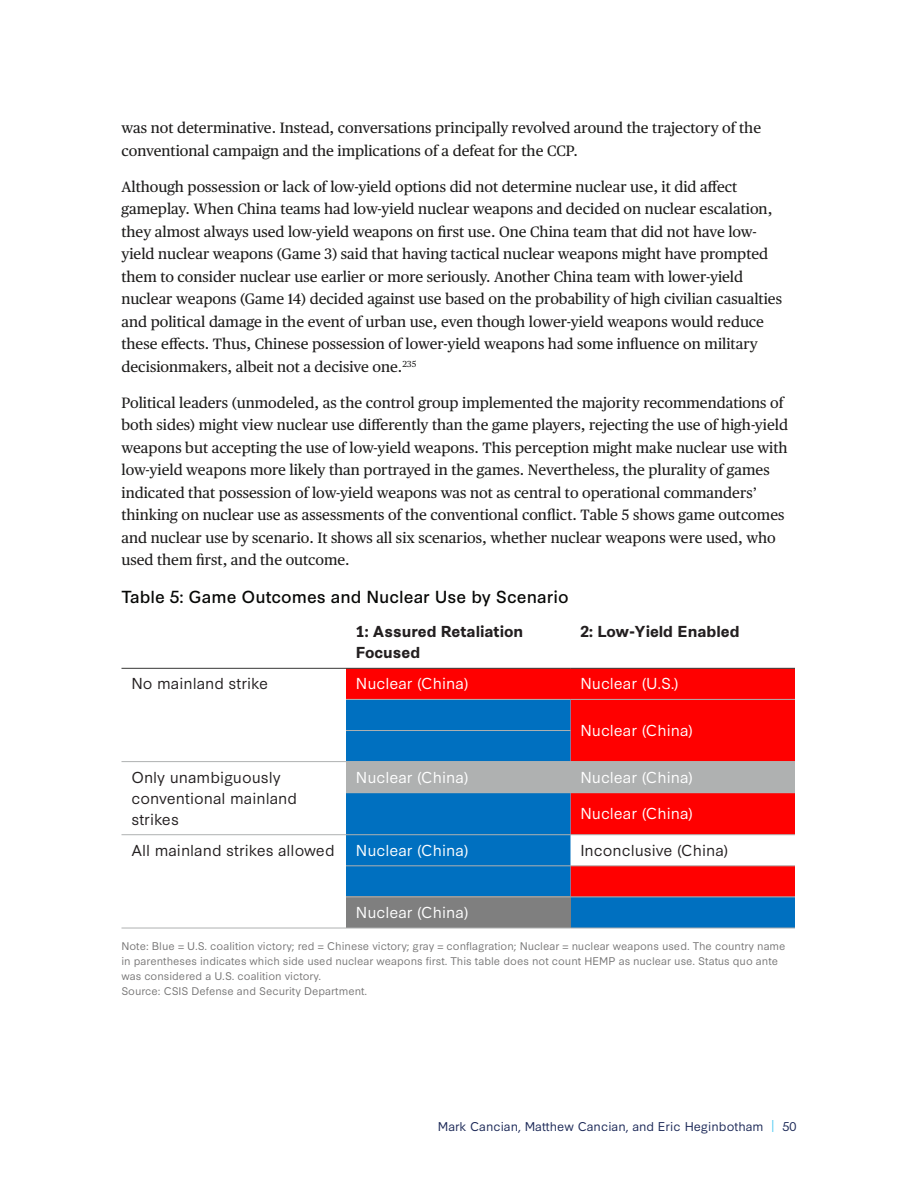
<style>
.page{position:relative;width:918px;height:1188px;background:#fff}
.page>*{position:absolute;margin:0;border:0;box-sizing:border-box;transform-origin:0 0}
.t1{font:16.5px "Synthese";color:#070806}
.t2{font:15px/22.5px "Publico Text";color:#1d1c1b}
.t3{font:15px "Synthese";color:#fff}
.t4{font:15px/21px "Synthese";color:#231f20}
.t5{font:700 15px/21px "Synthese";color:#231f20}
.t6{font:12px "Synthese";color:#1a2756}
.t7{font:10.5px/15px "Synthese";color:#767575}
.s1{color:#4fcaf2}
</style>
<div class="page">
<div style="left:346px;top:669px;width:449px;height:30px;background:#f00"></div>
<svg style="left:346px;top:700px;width:449px;height:228px;background:#75537e"></svg>
<div style="left:346px;top:762px;width:449px;height:30px;background:#afb1b1"></div>
<div style="left:346px;top:897px;width:225px;height:31px;background:#7f7f7f"></div>
<hr style="left:346px;top:699px;width:225px;height:1px;background:#afb1b1">
<hr style="left:570px;top:699px;width:225px;height:1px;background:#afb1b1">
<hr style="left:346px;top:730px;width:225px;height:1px;background:#afb1b1">
<hr style="left:122px;top:761px;width:224px;height:1px;background:#afb1b1">
<hr style="left:346px;top:761px;width:225px;height:1px;background:#afb1b1">
<hr style="left:570px;top:761px;width:225px;height:1px;background:#afb1b1">
<hr style="left:346px;top:792px;width:225px;height:1px;background:#afb1b1">
<hr style="left:122px;top:834px;width:224px;height:1px;background:#afb1b1">
<hr style="left:346px;top:834px;width:225px;height:1px;background:#afb1b1">
<hr style="left:570px;top:834px;width:225px;height:1px;background:#afb1b1">
<hr style="left:346px;top:866px;width:225px;height:1px;background:#afb1b1">
<hr style="left:570px;top:866px;width:225px;height:1px;background:#afb1b1">
<hr style="left:346px;top:897px;width:225px;height:1px;background:#afb1b1">
<hr style="left:570px;top:897px;width:225px;height:1px;background:#afb1b1">
<hr style="left:346px;top:928px;width:225px;height:1px;background:#afb1b1">
<hr style="left:570px;top:928px;width:225px;height:1px;background:#afb1b1">
<hr style="left:346px;top:668px;width:225px;height:1px;background:#373635">
<hr style="left:570px;top:668px;width:225px;height:1px;background:#373635">
<hr style="left:122px;top:928px;width:224px;height:1px;background:#afb1b1">
<hr style="left:122px;top:668px;width:224px;height:1px;background:#373635">
<hr style="left:570px;top:792px;width:225px;height:1px;background:#afb1b1">
<p class="t2" style="left:122px;top:116px;width:641px">was not determinative. Instead, conversations principally revolved around the trajectory of the conventional campaign and the implications of a defeat for the CCP.</p>
<p class="t2" style="left:122px;top:174px;width:662px">Although possession or lack of low-yield options did not determine nuclear use, it did affect gameplay. When China teams had low-yield nuclear weapons and decided on nuclear escalation, they almost always used low-yield weapons on first use. One China team that did not have low&shy;yield nuclear weapons (Game 3) said that having tactical nuclear weapons might have prompted them to consider nuclear use earlier or more seriously. Another China team with lower-yield nuclear weapons (Game 14) decided against use based on the probability of high civilian casualties and political damage in the event of urban use, even though lower-yield weapons would reduce these effects. Thus, Chinese possession of lower-yield weapons had some influence on military decisionmakers, albeit not a decisive one.<sup>235</sup></p>
<p class="t2" style="left:122px;top:390px;width:668px">Political leaders (unmodeled, as the control group implemented the majority recommendations of both sides) might view nuclear use differently than the game players, rejecting the use of high-yield weapons but accepting the use of low-yield weapons. This perception might make nuclear use with low-yield weapons more likely than portrayed in the games. Nevertheless, the plurality of games indicated that possession of low-yield weapons was not as central to operational commanders’ thinking on nuclear use as assessments of the conventional conflict. Table 5 shows game outcomes and nuclear use by scenario. It shows all six scenarios, whether nuclear weapons were used, who used them first, and the outcome.</p>
<p class="t1" style="left:122px;top:583px;width:449px">Table 5: Game Outcomes and Nuclear Use by Scenario</p>
<p class="t5" style="left:356px;top:620px;width:169px">1: Assured Retaliation<br>Focused</p>
<p class="t5" style="left:580px;top:620px;width:161px">2: Low-Yield Enabled</p>
<p class="t4" style="left:131px;top:672px;width:138px">No mainland strike</p>
<p class="t3" style="left:356px;top:671px;width:114px">Nuclear (China)</p>
<p class="t3" style="left:580px;top:671px;width:100px">Nuclear (U.S.)</p>
<p class="t3" style="left:580px;top:718px;width:114px">Nuclear (China)</p>
<p class="t4" style="left:131px;top:765px;width:167px">Only unambiguously conventional mainland strikes</p>
<p class="t3" style="left:356px;top:765px;width:114px">Nuclear (China)</p>
<p class="t3" style="left:580px;top:765px;width:114px">Nuclear (China)</p>
<p class="t3" style="left:580px;top:801px;width:114px">Nuclear (China)</p>
<p class="t4" style="left:131px;top:838px;width:205px">All mainland strikes allowed</p>
<p class="t3" style="left:356px;top:838px;width:114px">Nuclear (China)</p>
<p class="t4" style="left:580px;top:838px;width:149px">Inconclusive (China)</p>
<p class="t3" style="left:356px;top:900px;width:114px">Nuclear (China)</p>
<p class="t7" style="left:122px;top:938px;width:666px">Note: Blue = U.S. coalition victory; red = Chinese victory; gray = conflagration; Nuclear = nuclear weapons used. The country name in parentheses indicates which side used nuclear weapons first. This table does not count HEMP as nuclear use. Status quo ante was considered a U.S. coalition victory.<br>Source: CSIS Defense and Security Department.</p>
<p class="t6" style="left:438px;top:1116px;width:360px">Mark Cancian, Matthew Cancian, and Eric Heginbotham <span class="s1">|</span> 50</p>
</div>
